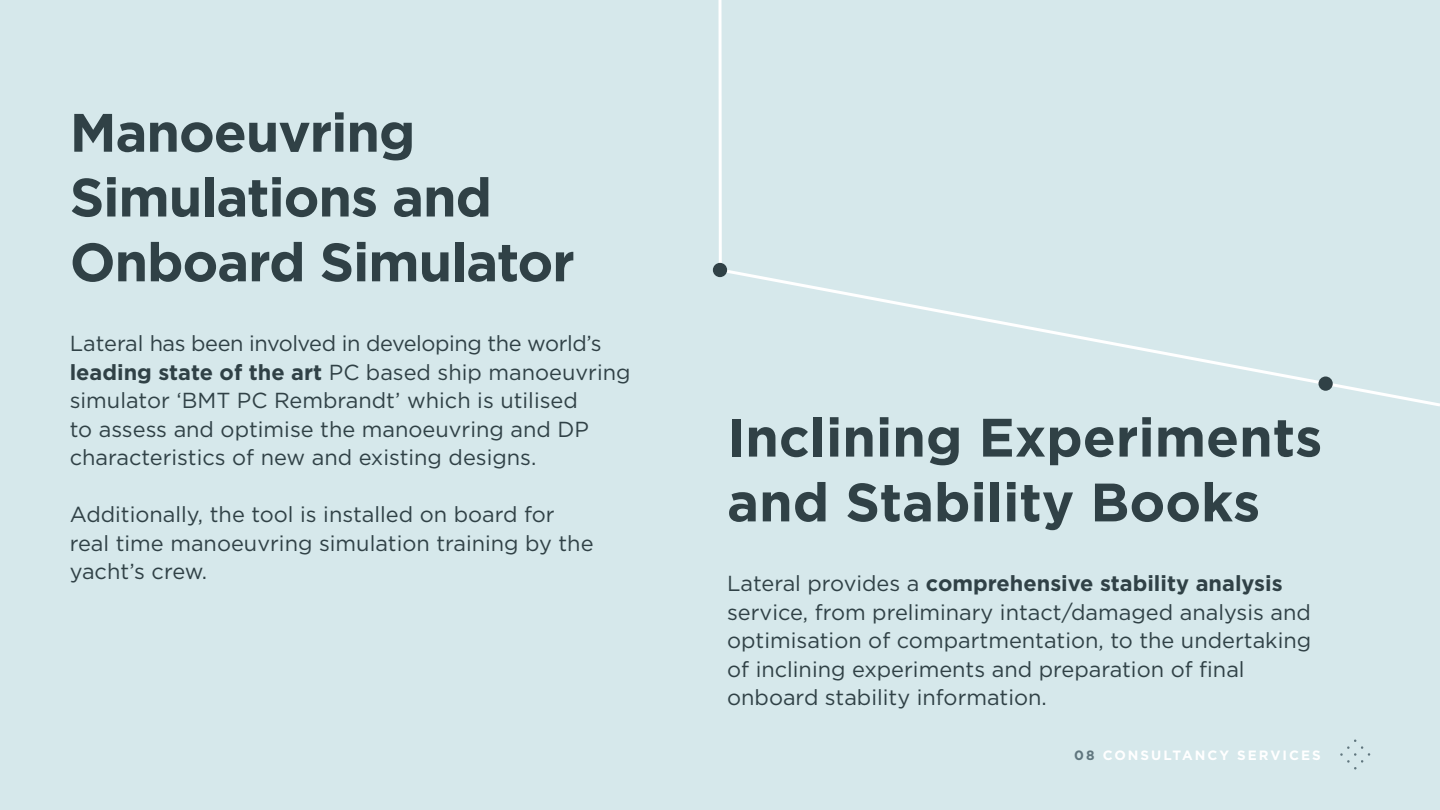
<style>
.page{position:relative;width:1440px;height:810px;background:#d6e8eb}
.page>*{position:absolute;margin:0;border:0;box-sizing:border-box;transform-origin:0 0}
.t1{font:700 54px/64.8px "Gotham";letter-spacing:-.02em;color:#304146}
.t2{font:700 54px/64.8px "Gotham";color:#304146}
.t3{font:21.75px/28.5px "Gotham";color:#304146}
.t4{font:700 13.5px "Gotham";letter-spacing:.15em;color:#fff}
.s1{font-weight:700}
.s2{color:#60767e}
</style>
<div class="page">
<svg style="left:1340px;top:739px;width:30px;height:31px"></svg>
<svg style="left:718px;top:0;width:722px;height:407px"></svg>
<div style="left:713px;top:263px;width:14px;height:14px;background:#304146;border-radius:50%"></div>
<div style="left:1318px;top:376px;width:15px;height:15px;background:#304146;border-radius:50%"></div>
<h1 class="t1" style="left:70px;top:100px;width:507px">Manoeuvring<br>Simulations and<br>Onboard Simulator</h1>
<p class="t3" style="left:70px;top:329px;width:562px">Lateral has been involved in developing the world’s <span class="s1">leading state of the art</span> PC based ship manoeuvring simulator ‘BMT PC Rembrandt’ which is utilised<br>to assess and optimise the manoeuvring and DP characteristics of new and existing designs.</p>
<p class="t3" style="left:70px;top:500px;width:525px">Additionally, the tool is installed on board for real time manoeuvring simulation training by the yacht’s crew.</p>
<h1 class="t2" style="left:727px;top:405px;width:597px">Inclining Experiments and Stability Books</h1>
<p class="t3" style="left:727px;top:569px;width:586px">Lateral provides a <span class="s1">comprehensive stability analysis </span>service, from preliminary intact/damaged analysis and optimisation of compartmentation, to the undertaking of inclining experiments and preparation of final onboard stability information.</p>
<p class="t4" style="left:1074px;top:746px;width:248px"><span class="s2">08</span> CONSULTANCY SERVICES</p>
</div>
